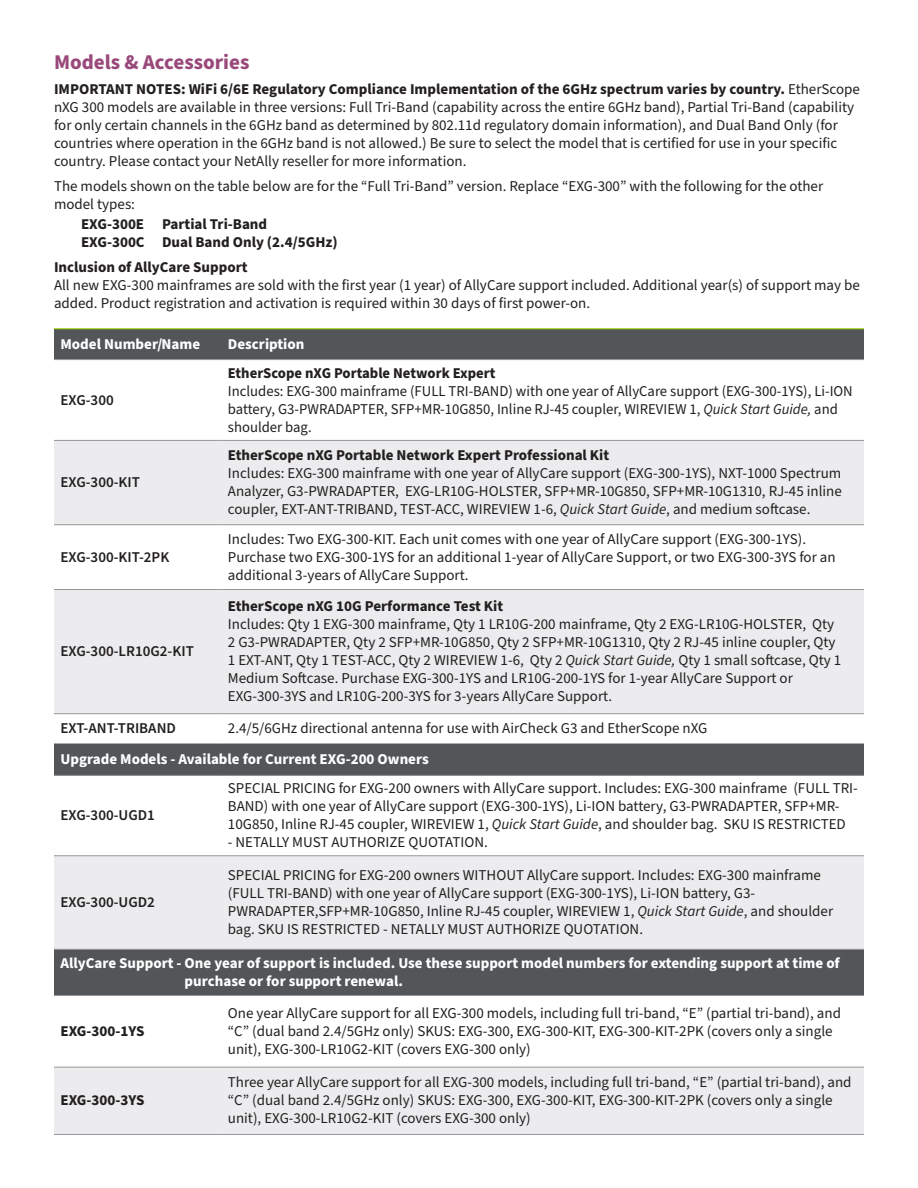
<style>
.page{position:relative;width:918px;height:1188px;background:#fff}
.page>*{position:absolute;margin:0;border:0;box-sizing:border-box;transform-origin:0 0}
.t1{font:700 21px "Source Sans Pro";color:#99487a}
.t2{font:15px/18px "Source Sans Pro";color:#231f20}
.t3{font:700 15px/18px "Source Sans Pro";color:#fff}
.t4{font:600 15px "Source Sans Pro";color:#231f20}
.t5{font:700 15px/18px "Source Sans Pro";color:#231f20}
.s1{font-weight:700}
.s2{font-style:italic}
</style>
<div class="page">
<div style="left:54px;top:330px;width:810px;height:29px;background:#535659"></div>
<svg style="left:54px;top:441px;width:810px;height:272px;fill:#ececee"></svg>
<hr style="left:54px;top:329px;width:167px;height:1px;background:#97d700">
<hr style="left:221px;top:329px;width:643px;height:1px;background:#97d700">
<hr style="left:54px;top:359px;width:167px;height:1px;background:#999699">
<hr style="left:221px;top:359px;width:643px;height:1px;background:#999699">
<hr style="left:54px;top:440px;width:167px;height:1px;background:#999699">
<hr style="left:221px;top:440px;width:643px;height:1px;background:#999699">
<hr style="left:54px;top:524px;width:167px;height:1px;background:#999699">
<hr style="left:221px;top:524px;width:643px;height:1px;background:#999699">
<hr style="left:54px;top:589px;width:167px;height:1px;background:#999699">
<hr style="left:221px;top:589px;width:643px;height:1px;background:#999699">
<hr style="left:54px;top:713px;width:167px;height:1px;background:#999699">
<hr style="left:221px;top:713px;width:643px;height:1px;background:#999699">
<hr style="left:54px;top:743px;width:167px;height:1px;background:#999699">
<hr style="left:221px;top:743px;width:643px;height:1px;background:#999699">
<div style="left:54px;top:744px;width:810px;height:31px;background:#535659"></div>
<div style="left:54px;top:856px;width:810px;height:93px;background:#ececee"></div>
<hr style="left:54px;top:855px;width:167px;height:1px;background:#999699">
<hr style="left:221px;top:855px;width:643px;height:1px;background:#999699">
<hr style="left:54px;top:775px;width:167px;height:1px;background:#999699">
<hr style="left:221px;top:775px;width:643px;height:1px;background:#999699">
<div style="left:54px;top:949px;width:810px;height:47px;background:#535659"></div>
<div style="left:54px;top:1068px;width:810px;height:66px;background:#ececee"></div>
<hr style="left:54px;top:949px;width:167px;height:1px;background:#999699">
<hr style="left:221px;top:949px;width:643px;height:1px;background:#999699">
<hr style="left:54px;top:995px;width:167px;height:1px;background:#999699">
<hr style="left:221px;top:995px;width:643px;height:1px;background:#999699">
<hr style="left:54px;top:1067px;width:167px;height:1px;background:#999699">
<hr style="left:221px;top:1067px;width:643px;height:1px;background:#999699">
<hr style="left:54px;top:1134px;width:167px;height:1px;background:#999699">
<hr style="left:221px;top:1134px;width:643px;height:1px;background:#999699">
<p class="t1" style="left:54px;top:48px;width:197px">Models &amp; Accessories</p>
<p class="t2" style="left:54px;top:80px;width:808px"><span class="s1">IMPORTANT NOTES: WiFi 6/6E Regulatory Compliance Implementation of the 6GHz spectrum varies by country.</span> EtherScope nXG 300 models are available in three versions: Full Tri-Band (capability across the entire 6GHz band), Partial Tri-Band (capability for only certain channels in the 6GHz band as determined by 802.11d regulatory domain information), and Dual Band Only (for countries where operation in the 6GHz band is not allowed.) Be sure to select the model that is certified for use in your specific country. Please contact your NetAlly reseller for more information.</p>
<p class="t2" style="left:54px;top:177px;width:771px">The models shown on the table below are for the “Full Tri-Band” version. Replace “EXG-300” with the following for the other model types:</p>
<p class="t5" style="left:81px;top:216px;width:258px">EXG-300E Partial Tri-Band<br>EXG-300C Dual Band Only (2.4/5GHz)</p>
<p class="t2" style="left:54px;top:258px;width:807px"><span class="s1">Inclusion of AllyCare Support<br></span>All new EXG-300 mainframes are sold with the first year (1 year) of AllyCare support included. Additional year(s) of support may be added. Product registration and activation is required within 30 days of first power-on.</p>
<p class="t3" style="left:60px;top:335px;width:141px">Model Number/Name</p>
<p class="t3" style="left:228px;top:335px;width:78px">Description</p>
<p class="t4" style="left:60px;top:390px;width:55px">EXG-300</p>
<p class="t4" style="left:60px;top:472px;width:81px">EXG-300-KIT</p>
<p class="t4" style="left:60px;top:547px;width:110px">EXG-300-KIT-2PK</p>
<p class="t4" style="left:60px;top:641px;width:135px">EXG-300-LR10G2-KIT</p>
<p class="t2" style="left:228px;top:364px;width:626px"><span class="s1">EtherScope nXG Portable Network Expert<br></span>Includes: EXG-300 mainframe (FULL TRI-BAND) with one year of AllyCare support (EXG-300-1YS), Li-ION battery, G3-PWRADAPTER, SFP+MR-10G850, Inline RJ-45 coupler, WIREVIEW 1, <span class="s2">Quick Start Guide,</span> and shoulder bag.</p>
<p class="t2" style="left:228px;top:447px;width:616px"><span class="s1">EtherScope nXG Portable Network Expert Professional Kit<br></span>Includes: EXG-300 mainframe with one year of AllyCare support (EXG-300-1YS), NXT-1000 Spectrum Analyzer, G3-PWRADAPTER, EXG-LR10G-HOLSTER, SFP+MR-10G850, SFP+MR-10G1310, RJ-45 inline coupler, EXT-ANT-TRIBAND, TEST-ACC, WIREVIEW 1-6, <span class="s2">Quick Start Guide</span>, and medium softcase.</p>
<p class="t2" style="left:228px;top:530px;width:609px">Includes: Two EXG-300-KIT. Each unit comes with one year of AllyCare support (EXG-300-1YS).<br>Purchase two EXG-300-1YS for an additional 1-year of AllyCare Support, or two EXG-300-3YS for an additional 3-years of AllyCare Support.</p>
<p class="t2" style="left:228px;top:598px;width:615px"><span class="s1">EtherScope nXG 10G Performance Test Kit<br></span>Includes: Qty 1 EXG-300 mainframe, Qty 1 LR10G-200 mainframe, Qty 2 EXG-LR10G-HOLSTER, Qty 2 G3-PWRADAPTER, Qty 2 SFP+MR-10G850, Qty 2 SFP+MR-10G1310, Qty 2 RJ-45 inline coupler, Qty 1 EXT-ANT, Qty 1 TEST-ACC, Qty 2 WIREVIEW 1-6, Qty 2 <span class="s2">Quick Start Guide,</span> Qty 1 small softcase, Qty 1<br>Medium Softcase. Purchase EXG-300-1YS and LR10G-200-1YS for 1-year AllyCare Support or EXG-300-3YS and LR10G-200-3YS for 3-years AllyCare Support.</p>
<p class="t4" style="left:60px;top:718px;width:117px">EXT-ANT-TRIBAND</p>
<p class="t2" style="left:228px;top:720px;width:481px">2.4/5/6GHz directional antenna for use with AirCheck G3 and EtherScope nXG</p>
<p class="t3" style="left:60px;top:751px;width:370px">Upgrade Models - Available for Current EXG-200 Owners</p>
<p class="t4" style="left:60px;top:805px;width:96px">EXG-300-UGD1</p>
<p class="t2" style="left:228px;top:780px;width:631px">SPECIAL PRICING for EXG-200 owners with AllyCare support. Includes: EXG-300 mainframe (FULL TRI-<br>BAND) with one year of AllyCare support (EXG-300-1YS), Li-ION battery, G3-PWRADAPTER, SFP+MR-<br>10G850, Inline RJ-45 coupler, WIREVIEW 1, <span class="s2">Quick Start Guide</span>, and shoulder bag. SKU IS RESTRICTED</p>
<p class="t2" style="left:228px;top:834px;width:261px">- NETALLY MUST AUTHORIZE QUOTATION.</p>
<p class="t2" style="left:228px;top:867px;width:607px">SPECIAL PRICING for EXG-200 owners WITHOUT AllyCare support. Includes: EXG-300 mainframe (FULL TRI-BAND) with one year of AllyCare support (EXG-300-1YS), Li-ION battery, G3- PWRADAPTER,SFP+MR-10G850, Inline RJ-45 coupler, WIREVIEW 1, <span class="s2">Quick Start Guide</span>, and shoulder bag. SKU IS RESTRICTED - NETALLY MUST AUTHORIZE QUOTATION.</p>
<p class="t3" style="left:185px;top:954px;width:657px;text-indent:-124px">AllyCare Support - One year of support is included. Use these support model numbers for extending support at time of purchase or for support renewal.</p>
<p class="t5" style="left:60px;top:1022px;width:86px">EXG-300-1YS</p>
<p class="t4" style="left:60px;top:892px;width:96px">EXG-300-UGD2</p>
<p class="t2" style="left:228px;top:1004px;width:615px">One year AllyCare support for all EXG-300 models, including full tri-band, “E” (partial tri-band), and “C” (dual band 2.4/5GHz only) SKUS: EXG-300, EXG-300-KIT, EXG-300-KIT-2PK (covers only a single unit), EXG-300-LR10G2-KIT (covers EXG-300 only)</p>
<p class="t5" style="left:60px;top:1092px;width:86px">EXG-300-3YS</p>
<p class="t2" style="left:228px;top:1074px;width:625px">Three year AllyCare support for all EXG-300 models, including full tri-band, “E” (partial tri-band), and “C” (dual band 2.4/5GHz only) SKUS: EXG-300, EXG-300-KIT, EXG-300-KIT-2PK (covers only a single unit), EXG-300-LR10G2-KIT (covers EXG-300 only)</p>
</div>
